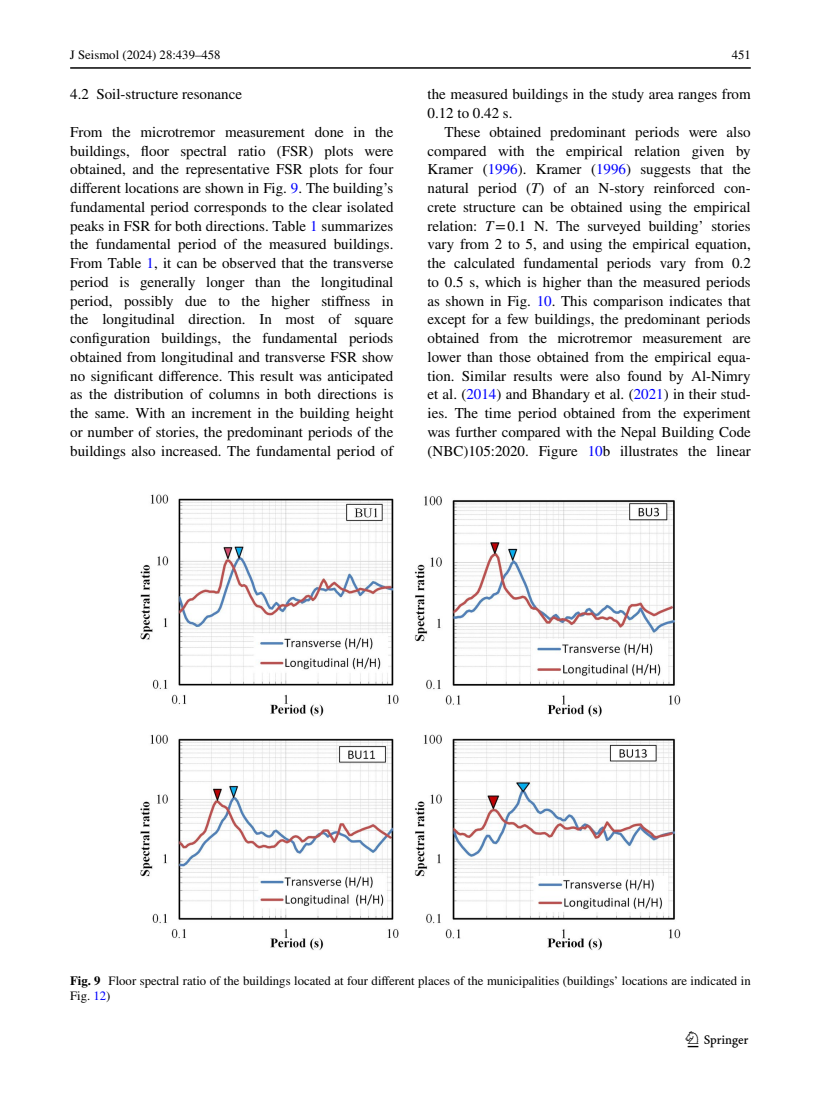
<style>
.page{position:relative;width:821px;height:1106px;background:#fff}
.page>*{position:absolute;margin:0;border:0;box-sizing:border-box;transform-origin:0 0}
.t1{font:22.5px "Springnew Regular 3";color:#000}
.t2{font:15px/18.8px "STIX";color:#000;text-align:justify}
.t3{font:12.75px/15px "STIX";color:#000}
.s1{color:#00f}
.s2{font-style:italic}
.s3{font-weight:700}
</style>
<div class="page">
<hr style="left:70px;top:67px;width:680px;height:2px;background:#000">
<img style="left:140px;top:494px;width:540px;height:456px">
<p class="t3" style="left:70px;top:48px;width:152px">J Seismol (2024) 28:439–458</p>
<p class="t3" style="left:731px;top:49px;width:21px">451</p>
<p class="t2" style="left:70px;top:86px;width:173px">4.2 Soil‑structure resonance</p>
<p class="t2" style="left:70px;top:123px;width:325px">From the microtremor measurement done in the buildings, floor spectral ratio (FSR) plots were obtained, and the representative FSR plots for four different locations are shown in Fig. <span class="s1">9</span>. The building’s fundamental period corresponds to the clear isolated peaks in FSR for both directions. Table <span class="s1">1</span> summarizes the fundamental period of the measured buildings.<br>From Table <span class="s1">1</span>, it can be observed that the transverse period is generally longer than the longitudinal period, possibly due to the higher stiffness in the longitudinal direction. In most of square configuration buildings, the fundamental periods obtained from longitudinal and transverse FSR show no significant difference. This result was anticipated as the distribution of columns in both directions is the same. With an increment in the building height or number of stories, the predominant periods of the buildings also increased. The fundamental period of</p>
<p class="t2" style="left:427px;top:86px;width:325px">the measured buildings in the study area ranges from<br>0.12 to 0.42 s.</p>
<p class="t2" style="left:427px;top:123px;width:325px;text-indent:17px">These obtained predominant periods were also compared with the empirical relation given by Kramer (<span class="s1">1996</span>). Kramer (<span class="s1">1996</span>) suggests that the natural period (<span class="s2">T</span>) of an N-story reinforced con&shy;crete structure can be obtained using the empirical relation: <span class="s2">T</span>=0.1 N. The surveyed building’ stories vary from 2 to 5, and using the empirical equation, the calculated fundamental periods vary from 0.2 to 0.5 s, which is higher than the measured periods as shown in Fig. <span class="s1">10</span>. This comparison indicates that except for a few buildings, the predominant periods obtained from the microtremor measurement are lower than those obtained from the empirical equa&shy;tion. Similar results were also found by Al-Nimry et al. (<span class="s1">2014</span>) and Bhandary et al. (<span class="s1">2021</span>) in their stud&shy;ies. The time period obtained from the experiment was further compared with the Nepal Building Code (NBC)105:2020. Figure <span class="s1">10</span>b illustrates the linear</p>
<p class="t3" style="left:70px;top:974px;width:682px"><span class="s3">Fig. 9</span> Floor spectral ratio of the buildings located at four different places of the municipalities (buildings’ locations are indicated in<br>Fig. <span class="s1">12</span>)</p>
<h1 class="t1" style="left:687px;top:1031px;width:62px">1 3</h1>
</div>
